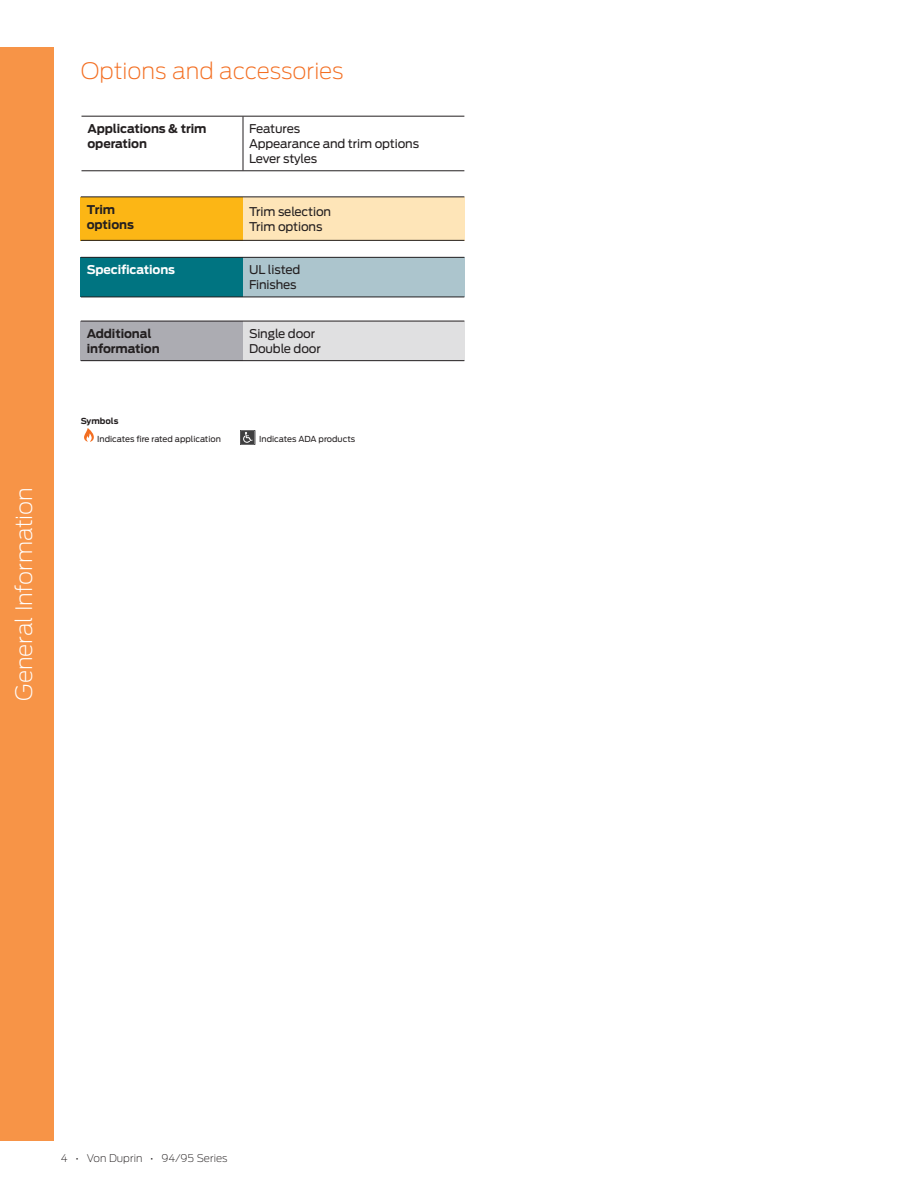
<style>
.page{position:relative;width:918px;height:1188px;background:#fff}
.page>*{position:absolute;margin:0;border:0;box-sizing:border-box;transform-origin:0 0}
.Section_subhead_15_18pt{font:200 22.5px "Antenna";color:#f36e21}
.Subheadline_15_17pt{font:200 22.5px "Antenna";letter-spacing:-.01em;color:#fff}
.Chart_Body_9_11{font:12px "Antenna";letter-spacing:-.01em;color:#231f20}
.ChartBold_9_10{font:700 12px/15px "Antenna";letter-spacing:-.01em;color:#231f20}
.ChartBold_9_10-2{font:700 12px "Antenna";letter-spacing:-.01em;color:#fff}
.t1{font:200 10.5px "Antenna";letter-spacing:.005em;color:#231f20}
._5_5_7_5_Note{font:8.25px "Antenna";color:#231f20}
._5_5_7_5_Note-2{font:700 8.25px "Antenna";color:#231f20}
</style>
<div class="page">
<div style="left:81px;top:321px;width:162px;height:40px;background:#acacb2"></div>
<div style="left:243px;top:321px;width:221px;height:40px;background:#e0e0e1"></div>
<hr style="left:81px;top:360px;width:162px;height:1px;background:#231f20">
<hr style="left:81px;top:321px;width:162px;height:1px;background:#231f20">
<hr style="left:243px;top:321px;width:221px;height:1px;background:#231f20">
<hr style="left:243px;top:360px;width:221px;height:1px;background:#231f20">
<div style="left:81px;top:197px;width:162px;height:43px;background:#fcb615"></div>
<div style="left:243px;top:197px;width:221px;height:43px;background:#fee5b8"></div>
<hr style="left:81px;top:240px;width:162px;height:1px;background:#231f20">
<hr style="left:81px;top:196px;width:162px;height:1px;background:#231f20">
<hr style="left:243px;top:196px;width:221px;height:1px;background:#231f20">
<hr style="left:243px;top:240px;width:221px;height:1px;background:#231f20">
<hr style="left:81px;top:170px;width:162px;height:1px;background:#231f20">
<hr style="left:81px;top:116px;width:162px;height:1px;background:#231f20">
<hr style="left:243px;top:116px;width:221px;height:1px;background:#231f20">
<hr style="left:243px;top:170px;width:221px;height:1px;background:#231f20">
<hr style="left:243px;top:117px;width:1px;height:53px;background:#231f20">
<div style="left:81px;top:257px;width:162px;height:40px;background:#007481"></div>
<div style="left:243px;top:257px;width:221px;height:40px;background:#acc5cd"></div>
<hr style="left:81px;top:257px;width:162px;height:1px;background:#231f20">
<hr style="left:81px;top:297px;width:162px;height:1px;background:#231f20">
<hr style="left:243px;top:257px;width:221px;height:1px;background:#231f20">
<hr style="left:243px;top:297px;width:221px;height:1px;background:#231f20">
<svg style="left:84px;top:428px;width:10px;height:14px"></svg>
<div style="left:241px;top:431px;width:13px;height:13px;background:#3e3e3f"></div>
<svg style="left:243px;top:432px;width:10px;height:11px"></svg>
<div style="left:240px;top:430px;width:15px;height:15px;border:1px solid #3e3e3f"></div>
<div style="left:0;top:47px;width:54px;height:1094px;background:#f79447"></div>
<p class="Subheadline_15_17pt" style="left:10px;top:701px;width:215px;rotate:-90deg">General Information</p>
<p class="Section_subhead_15_18pt" style="left:81px;top:56px;width:264px">Options and accessories</p>
<p class="ChartBold_9_10" style="left:87px;top:121px;width:120px">Applications &amp; trim operation</p>
<p class="Chart_Body_9_11" style="left:249px;top:121px;width:53px">Features</p>
<p class="Chart_Body_9_11" style="left:249px;top:136px;width:172px">Appearance and trim options</p>
<p class="Chart_Body_9_11" style="left:249px;top:151px;width:70px">Lever styles</p>
<p class="ChartBold_9_10" style="left:87px;top:202px;width:49px">Trim options</p>
<p class="Chart_Body_9_11" style="left:249px;top:204px;width:84px">Trim selection</p>
<p class="Chart_Body_9_11" style="left:249px;top:219px;width:75px">Trim options</p>
<p class="ChartBold_9_10-2" style="left:87px;top:262px;width:90px">Specifications</p>
<p class="Chart_Body_9_11" style="left:249px;top:262px;width:53px">UL listed</p>
<p class="Chart_Body_9_11" style="left:249px;top:277px;width:49px">Finishes</p>
<p class="ChartBold_9_10" style="left:87px;top:326px;width:74px">Additional information</p>
<p class="Chart_Body_9_11" style="left:249px;top:326px;width:68px">Single door</p>
<p class="Chart_Body_9_11" style="left:249px;top:341px;width:73px">Double door</p>
<p class="_5_5_7_5_Note-2" style="left:81px;top:415px;width:39px">Symbols</p>
<p class="_5_5_7_5_Note" style="left:97px;top:433px;width:125px">Indicates fire rated application</p>
<p class="_5_5_7_5_Note" style="left:259px;top:433px;width:97px">Indicates ADA products</p>
<p class="t1" style="left:61px;top:1151px;width:168px">4 • Von Duprin • 94/95 Series</p>
</div>
